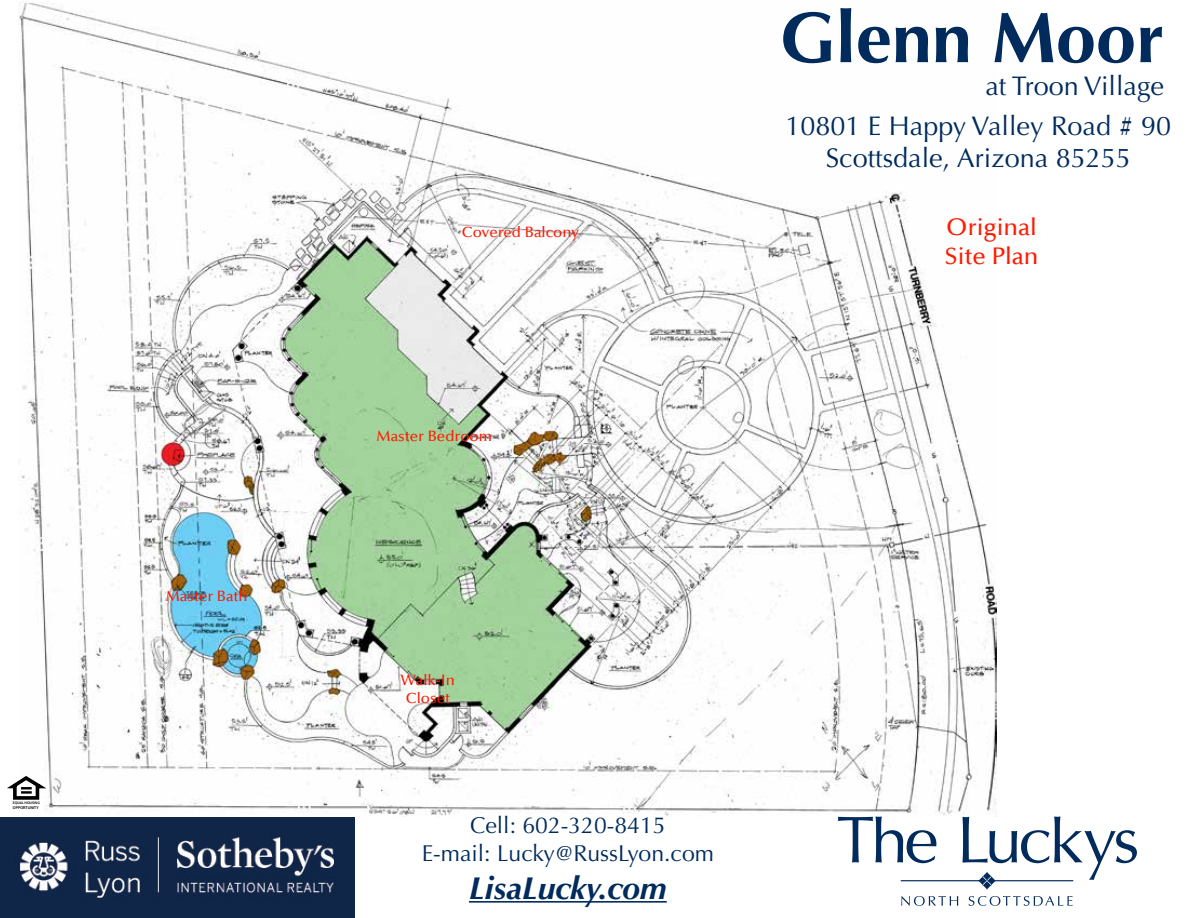
<style>
.page{position:relative;width:1188px;height:918px;background:#fff}
.page>*{position:absolute;margin:0;border:0;box-sizing:border-box;transform-origin:0 0}
.t1{font:700 72px "Optima";color:#002b5c}
.t2{font:italic 700 31.8px "Optima";color:#002b5c}
.t3{font:27px/40.2px "Optima";color:#002b5c;text-align:right}
.t4{font:500 24px/28.8px "Optima";color:#ff1a00}
.t5{font:22.95px/27.6px "Optima";color:#002b5c;text-align:center}
.t6{font:500 15px/18px "Optima";color:#ff1a00;text-align:center}
.t7{font:600 4.05px "Myriad Pro";color:#000}
.t8{font:600 3.6px "Myriad Pro";color:#000}
</style>
<div class="page">
<img style="left:18px;top:1px;width:978px;height:815px">
<svg style="left:7px;top:776px;width:39px;height:26px"></svg>
<img style="left:0;top:818px;width:355px;height:100px">
<hr style="left:469px;top:901px;width:198px;height:2px;background:#002b5c">
<svg style="left:838px;top:816px;width:98px;height:47px"></svg>
<svg style="left:963px;top:816px;width:174px;height:64px"></svg>
<svg style="left:901px;top:896px;width:57px;height:10px"></svg>
<svg style="left:969px;top:896px;width:104px;height:10px"></svg>
<svg style="left:978px;top:876px;width:9px;height:9px"></svg>
<svg style="left:982px;top:872px;width:10px;height:9px"></svg>
<svg style="left:982px;top:881px;width:10px;height:9px"></svg>
<svg style="left:987px;top:876px;width:9px;height:9px"></svg>
<hr style="left:992px;top:880px;width:81px;height:1px;background:#002b5c">
<hr style="left:901px;top:880px;width:81px;height:1px;background:#002b5c">
<p class="t8" style="left:13px;top:800px;width:28px">EQUAL HOUSING</p>
<p class="t7" style="left:13px;top:805px;width:27px">OPPORTUNITY</p>
<p class="t6" style="left:166px;top:587px;width:84px">Master Bath</p>
<h1 class="t1" style="left:780px;top:-4px;width:386px">Glenn Moor</h1>
<p class="t3" style="left:785px;top:66px;width:387px">at Troon Village<br>10801 E Happy Valley Road # 90</p>
<p class="t3" style="left:826px;top:138px;width:307px">Scottsdale, Arizona 85255</p>
<p class="t6" style="left:462px;top:223px;width:119px">Covered Balcony</p>
<p class="t4" style="left:944px;top:213px;width:96px">Original<br>Site Plan</p>
<p class="t6" style="left:377px;top:428px;width:117px">Master Bedroom</p>
<p class="t6" style="left:401px;top:672px;width:56px">Walk-In<br>Closet</p>
<p class="t5" style="left:422px;top:812px;width:294px">Cell: 602-320-8415<br>E-mail: Lucky@RussLyon.com</p>
<p class="t2" style="left:469px;top:869px;width:199px">LisaLucky.com</p>
</div>
